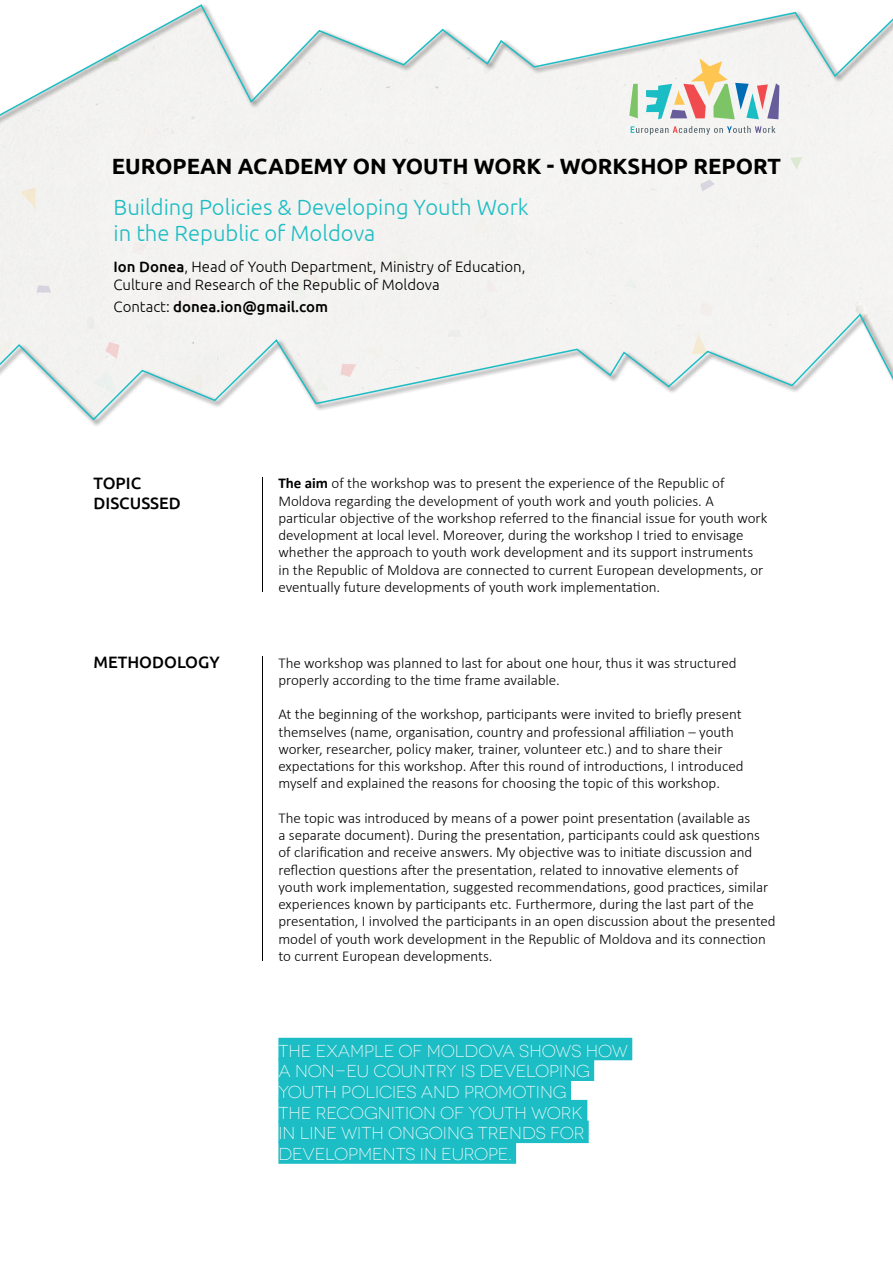
<style>
.page{position:relative;width:893px;height:1263px;background:#fff}
.page>*{position:absolute;margin:0;border:0;box-sizing:border-box;transform-origin:0 0}
.t1{font:300 22.05px/26.4px "Ubuntu";color:#1cbdc4}
.t2{font:700 22.05px "Ubuntu";color:#000}
.t3{font:300 17.25px/20.7px "Novecentowide";color:#fff}
.t4{font:500 16.5px/19.8px "Ubuntu";color:#000}
.t5{font:300 15px/17.2px "Calibri";color:#000}
.t6{font:300 15px/18px "Ubuntu";color:#000}
.t7{font:500 15px "Ubuntu";color:#000}
.s1{font-weight:500}
.s2{font-weight:300}
.s3{font-weight:700}
</style>
<div class="page">
<svg style="left:700px;top:180px;width:15px;height:12px"></svg>
<svg style="left:20px;top:187px;width:16px;height:23px"></svg>
<svg style="left:790px;top:157px;width:12px;height:13px"></svg>
<svg style="left:475px;top:212px;width:15px;height:21px"></svg>
<svg style="left:392px;top:252px;width:19px;height:17px"></svg>
<svg style="left:132px;top:242px;width:16px;height:13px"></svg>
<svg style="left:0;top:274px;width:893px;height:148px"></svg>
<div style="left:0;top:0;width:893px;height:148px;background:#f4f3f1"></div>
<svg style="left:0;top:0;width:893px;height:140px"></svg>
<svg style="left:629px;top:84px;width:9px;height:34px"></svg>
<svg style="left:646px;top:58px;width:133px;height:61px"></svg>
<svg style="left:631px;top:126px;width:144px;height:9px"></svg>
<div style="left:278px;top:1038px;width:354px;height:22px;background:#1cbdc4"></div>
<div style="left:278px;top:1058px;width:316px;height:23px;background:#1cbdc4"></div>
<div style="left:278px;top:1079px;width:293px;height:23px;background:#1cbdc4"></div>
<div style="left:278px;top:1100px;width:309px;height:22px;background:#1cbdc4"></div>
<div style="left:278px;top:1120px;width:311px;height:23px;background:#1cbdc4"></div>
<div style="left:278px;top:1141px;width:238px;height:23px;background:#1cbdc4"></div>
<h1 class="t2" style="left:112px;top:153px;width:671px">EUROPEAN ACADEMY ON YOUTH WORK - WORKSHOP REPORT</h1>
<h1 class="t1" style="left:114px;top:193px;width:417px">Building Policies &amp; Developing Youth Work in the Republic of Moldova</h1>
<p class="t6" style="left:114px;top:257px;width:413px"><span class="s1">Ion Donea</span>, Head of Youth Department, Ministry of Education,<br>Culture and Research of the Republic of Moldova</p>
<p class="t7" style="left:114px;top:297px;width:216px"><span class="s2">Contact:</span> donea.ion@gmail.com</p>
<p class="t4" style="left:94px;top:473px;width:89px">TOPIC<br>DISCUSSED</p>
<p class="t5" style="left:278px;top:474px;width:490px"><span class="s3">The aim</span> of the workshop was to present the experience of the Republic of Moldova regarding the development of youth work and youth policies. A particular objective of the workshop referred to the financial issue for youth work development at local level. Moreover, during the workshop I tried to envisage whether the approach to youth work development and its support instruments in the Republic of Moldova are connected to current European developments, or eventually future developments of youth work implementation.</p>
<p class="t4" style="left:94px;top:652px;width:128px">METHODOLOGY</p>
<p class="t5" style="left:278px;top:654px;width:460px">The workshop was planned to last for about one hour, thus it was structured properly according to the time frame available.</p>
<p class="t5" style="left:278px;top:705px;width:467px">At the beginning of the workshop, participants were invited to briefly present themselves (name, organisation, country and professional affiliation – youth worker, researcher, policy maker, trainer, volunteer etc.) and to share their expectations for this workshop. After this round of introductions, I introduced myself and explained the reasons for choosing the topic of this workshop.</p>
<p class="t5" style="left:278px;top:809px;width:499px">The topic was introduced by means of a power point presentation (available as<br>a separate document). During the presentation, participants could ask questions of clarification and receive answers. My objective was to initiate discussion and reflection questions after the presentation, related to innovative elements of youth work implementation, suggested recommendations, good practices, similar experiences known by participants etc. Furthermore, during the last part of the presentation, I involved the participants in an open discussion about the presented model of youth work development in the Republic of Moldova and its connection to current European developments.</p>
<p class="t3" style="left:278px;top:1040px;width:351px">THE EXAMPLE OF MOLDOVA SHOWS HOW<br>A NON-EU COUNTRY IS DEVELOPING<br>YOUTH POLICIES AND PROMOTING<br>THE RECOGNITION OF YOUTH WORK<br>IN LINE WITH ONGOING TRENDS FOR<br>DEVELOPMENTS IN EUROPE.</p>
</div>
